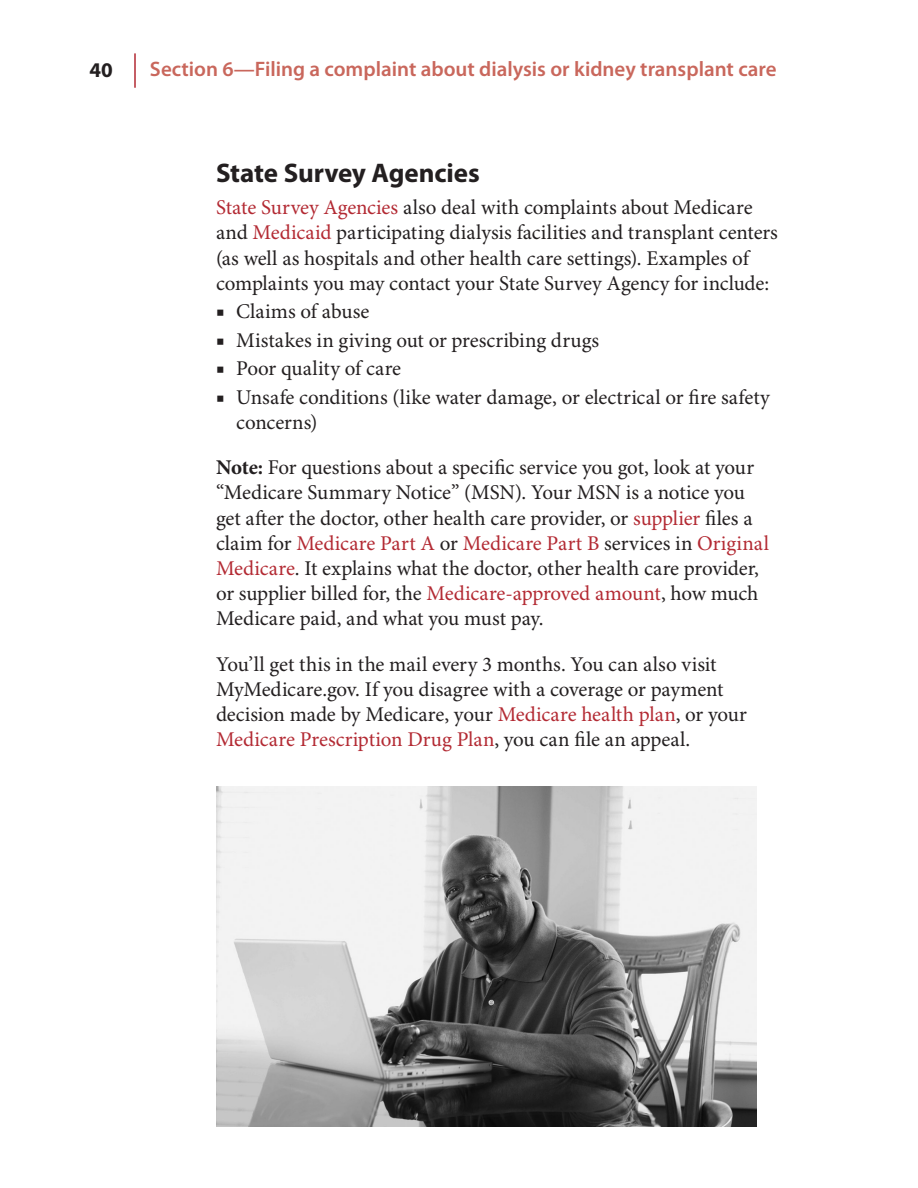
<style>
.page{position:relative;width:918px;height:1188px;background:#fff}
.page>*{position:absolute;margin:0;border:0;box-sizing:border-box;transform-origin:0 0}
.t1{font:700 27px "Myriad Pro";letter-spacing:-.005em;color:#231f20}
.t2{font:21px/25.2px "Minion Pro";letter-spacing:-.005em;color:#231f20}
.t3{font:600 21px "Myriad Pro";color:#c9675c}
.t4{font:700 21px "Myriad Pro";color:#231f20}
.s1{color:#b32a33}
.s2{font-weight:700}
</style>
<div class="page">
<hr style="left:134px;top:53px;width:2px;height:35px;background:#b32a33">
<img style="left:216px;top:786px;width:540px;height:341px">
<p class="t4" style="left:90px;top:58px;width:25px">40</p>
<p class="t3" style="left:150px;top:58px;width:628px">Section 6—Filing a complaint about dialysis or kidney transplant care</p>
<h3 class="t1" style="left:216px;top:158px;width:265px">State Survey Agencies</h3>
<p class="t2" style="left:216px;top:196px;width:563px"><span class="s1">State Survey Agencies</span> also deal with complaints about Medicare and <span class="s1">Medicaid</span> participating dialysis facilities and transplant centers (as well as hospitals and other health care settings). Examples of complaints you may contact your State Survey Agency for include:</p>
<p class="t2" style="left:216px;top:300px;width:155px">■ Claims of abuse</p>
<p class="t2" style="left:216px;top:328px;width:385px">■ Mistakes in giving out or prescribing drugs</p>
<p class="t2" style="left:216px;top:357px;width:187px">■ Poor quality of care</p>
<p class="t2" style="left:236px;top:385px;width:535px;text-indent:-20px">■ Unsafe conditions (like water damage, or electrical or fre safety concerns)</p>
<p class="t2" style="left:216px;top:456px;width:554px"><span class="s2">Note:</span> For questions about a specifc service you got, look at your “Medicare Summary Notice” (MSN). Your MSN is a notice you get afer the doctor, other health care provider, or <span class="s1">supplier</span> fles a claim for <span class="s1">Medicare Part A</span> or <span class="s1">Medicare Part B</span> services in <span class="s1">Original Medicare</span>. It explains what the doctor, other health care provider, or supplier billed for, the <span class="s1">Medicare-approved amount</span>, how much Medicare paid, and what you must pay.</p>
<p class="t2" style="left:216px;top:652px;width:533px">You’ll get this in the mail every 3 months. You can also visit MyMedicare.gov. If you disagree with a coverage or payment decision made by Medicare, your <span class="s1">Medicare health plan</span>, or your <span class="s1">Medicare Prescription Drug Plan</span>, you can fle an appeal.</p>
</div>
